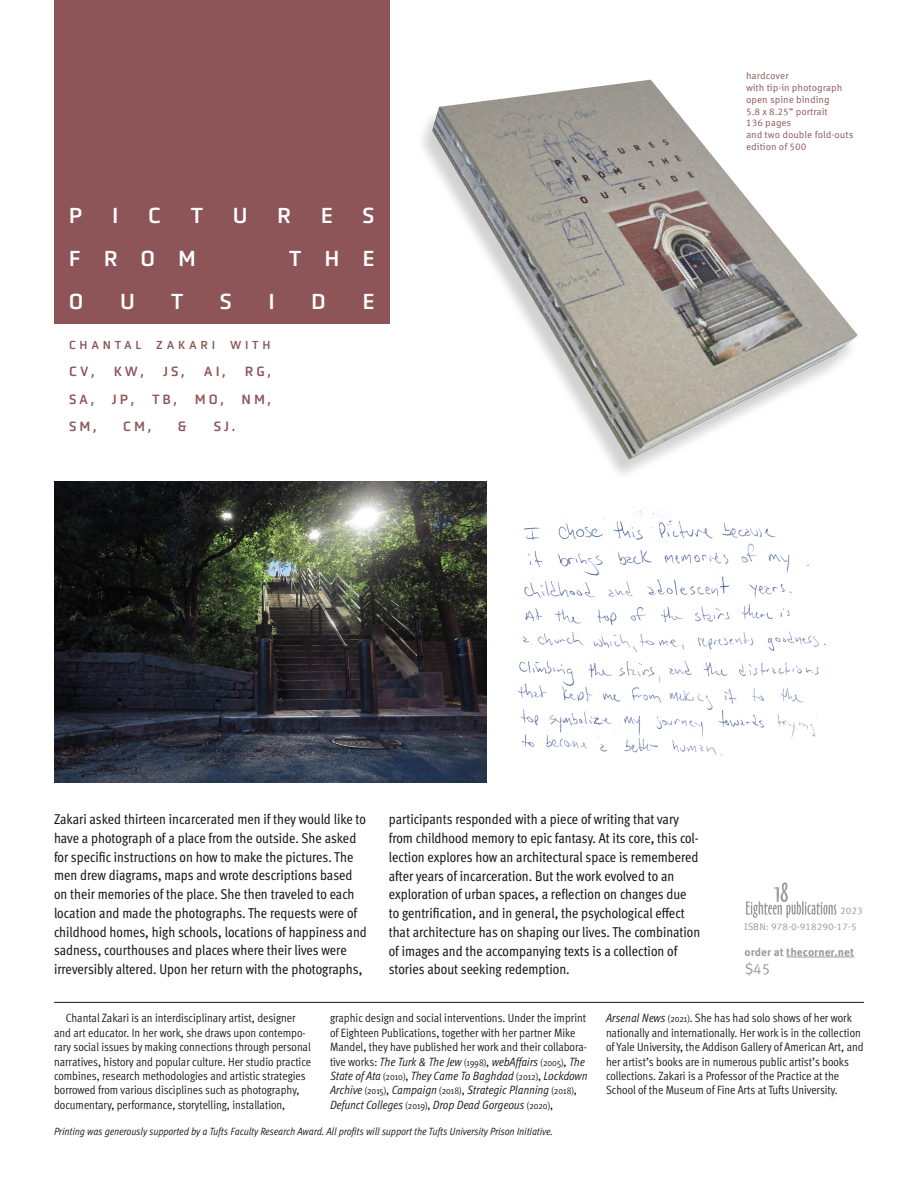
<style>
.page{position:relative;width:918px;height:1188px;background:#fff}
.page>*{position:absolute;margin:0;border:0;box-sizing:border-box;transform-origin:0 0}
.t1{font:22.5px "Obvia";letter-spacing:1.015em;color:#fff}
.t2{font:15px "Meta Correspondence Pro";color:#999}
.t3{font:condensed 14.25px/18.8px "Meta Pro";color:#151616}
.t4{font:13.8px "Obvia";letter-spacing:.215em;color:#8d5558}
.t5{font:12px/14.4px "Meta Pro Cond Norm";color:#151616}
.t6{font:12px/14.4px "Meta Pro Cond Norm Ita";color:#151616}
.t7{font:12px "Obvia";letter-spacing:.315em;color:#8d5558}
.t8{font:700 11.25px "Meta Correspondence Pro";color:#999}
.t9{font:10.5px "Meta Pro Cond Norm Ita";color:#151616}
.t10{font:9.75px/11.7px "Meta Correspondence Pro";color:#8d5558}
.t11{font:9.75px/16.5px "Meta Correspondence Pro";color:#999}
.s1{font-family:"Meta Pro Cond Norm"}
.s2{font-family:"Meta Pro Cond Norm";font-size:9.75px}
.s3{font-family:"Meta Pro Cond Norm Ita"}
.s4{font-size:9.75px}
</style>
<div class="page">
<div style="left:54px;top:0;width:335px;height:323px;background:#8d5558"></div>
<img style="left:432px;top:80px;width:426px;height:380px">
<img style="left:518px;top:504px;width:308px;height:252px">
<img style="left:54px;top:482px;width:433px;height:300px">
<hr style="left:54px;top:1002px;width:810px;height:1px;background:#151616">
<svg style="left:746px;top:882px;width:90px;height:36px"></svg>
<hr style="left:786px;top:957px;width:68px;height:1px;background:#999">
<h1 class="t1" style="left:69px;top:202px;width:15px">P</h1>
<h1 class="t1" style="left:112px;top:202px;width:8px">I</h1>
<h1 class="t1" style="left:148px;top:202px;width:14px">C</h1>
<h1 class="t1" style="left:191px;top:202px;width:14px">T</h1>
<h1 class="t1" style="left:233px;top:202px;width:16px">U</h1>
<h1 class="t1" style="left:277px;top:202px;width:16px">R</h1>
<h1 class="t1" style="left:321px;top:202px;width:14px">E</h1>
<h1 class="t1" style="left:362px;top:202px;width:13px">S</h1>
<h1 class="t1" style="left:69px;top:245px;width:128px">FROM</h1>
<h1 class="t1" style="left:289px;top:245px;width:87px">THE</h1>
<h1 class="t1" style="left:69px;top:288px;width:16px">O</h1>
<h1 class="t1" style="left:120px;top:288px;width:16px">U</h1>
<h1 class="t1" style="left:171px;top:288px;width:14px">T</h1>
<h1 class="t1" style="left:220px;top:288px;width:13px">S</h1>
<h1 class="t1" style="left:268px;top:288px;width:8px">I</h1>
<h1 class="t1" style="left:311px;top:288px;width:16px">D</h1>
<h1 class="t1" style="left:362px;top:288px;width:14px">E</h1>
<p class="t7" style="left:69px;top:337px;width:203px">CHANTAL ZAKARI WITH</p>
<p class="t4" style="left:69px;top:363px;width:27px">CV,</p>
<p class="t4" style="left:114px;top:363px;width:32px">KW,</p>
<p class="t4" style="left:163px;top:363px;width:23px">JS,</p>
<p class="t4" style="left:204px;top:363px;width:23px">AI,</p>
<p class="t4" style="left:245px;top:363px;width:27px">RG,</p>
<p class="t4" style="left:69px;top:391px;width:26px">SA,</p>
<p class="t4" style="left:112px;top:391px;width:24px">JP,</p>
<p class="t4" style="left:152px;top:391px;width:26px">TB,</p>
<p class="t4" style="left:195px;top:391px;width:30px">MO,</p>
<p class="t4" style="left:242px;top:391px;width:31px">NM,</p>
<p class="t4" style="left:69px;top:418px;width:29px">SM,</p>
<p class="t4" style="left:123px;top:418px;width:29px">CM,</p>
<p class="t4" style="left:178px;top:418px;width:10px">&amp;</p>
<p class="t4" style="left:214px;top:418px;width:23px">SJ.</p>
<p class="t10" style="left:746px;top:70px;width:109px">hardcover<br>with tip-in photograph open spine binding<br>5.8 x 8.25” portrait<br>136 pages<br>and two double fold-outs edition of 500</p>
<p class="t3" style="left:54px;top:809px;width:314px">Zakari asked thirteen incarcerated men if they would like to have a photograph of a place from the outside. She asked for specific instructions on how to make the pictures. The men drew diagrams, maps and wrote descriptions based on their memories of the place. She then traveled to each location and made the photographs. The requests were of childhood homes, high schools, locations of happiness and sadness, courthouses and places where their lives were irreversibly altered. Upon her return with the photographs,</p>
<p class="t3" style="left:389px;top:809px;width:313px">participants responded with a piece of writing that vary from childhood memory to epic fantasy. At its core, this col&shy;lection explores how an architectural space is remembered after years of incarceration. But the work evolved to an exploration of urban spaces, a reflection on changes due to gentrification, and in general, the psychological effect that architecture has on shaping our lives. The combination of images and the accompanying texts is a collection of stories about seeking redemption.</p>
<p class="t11" style="left:745px;top:902px;width:120px;text-indent:96px">2023<br>ISBN: 978-0-918290-17-5</p>
<p class="t8" style="left:745px;top:943px;width:111px">order at thecorner.net</p>
<p class="t2" style="left:745px;top:957px;width:28px">$45</p>
<p class="t5" style="left:54px;top:1010px;width:258px;text-indent:12px">Chantal Zakari is an interdisciplinary artist, designer and art educator. In her work, she draws upon contempo&shy;rary social issues by making connections through personal narratives, history and popular culture. Her studio practice combines, research methodologies and artistic strategies borrowed from various disciplines such as photography, documentary, performance, storytelling, installation,</p>
<p class="t5" style="left:330px;top:1010px;width:259px">graphic design and social interventions. Under the imprint of Eighteen Publications, together with her partner Mike<br>Mandel, they have published her work and their collabora-</p>
<p class="t6" style="left:330px;top:1053px;width:259px"><span class="s1">tive works:</span> The Turk &amp; The Jew <span class="s2">(1998)</span><span class="s1">,</span> webAffairs <span class="s2">(2005)</span><span class="s1">,</span> The State of Ata <span class="s2">(2010)</span><span class="s1">,</span> They Came To Baghdad <span class="s2">(2012)</span><span class="s1">,</span> Lockdown Archive <span class="s2">(2015)</span><span class="s1">,</span> Campaign <span class="s2">(2018)</span><span class="s1">,</span> Strategic Planning <span class="s2">(2018)</span><span class="s1">, </span>Defunct Colleges <span class="s2">(2019)</span><span class="s1">,</span> Drop Dead Gorgeous <span class="s2">(2020)</span><span class="s1">,</span></p>
<p class="t9" style="left:54px;top:1123px;width:501px">Printing was generously supported by a Tufts Faculty Research Award. All profits will support the Tufts University Prison Initiative.</p>
<p class="t5" style="left:606px;top:1010px;width:259px"><span class="s3">Arsenal News</span> <span class="s4">(2021)</span>. She has had solo shows of her work nationally and internationally. Her work is in the collection of Yale University, the Addison Gallery of American Art, and her artist’s books are in numerous public artist’s books collections. Zakari is a Professor of the Practice at the School of the Museum of Fine Arts at Tufts University.</p>
</div>
